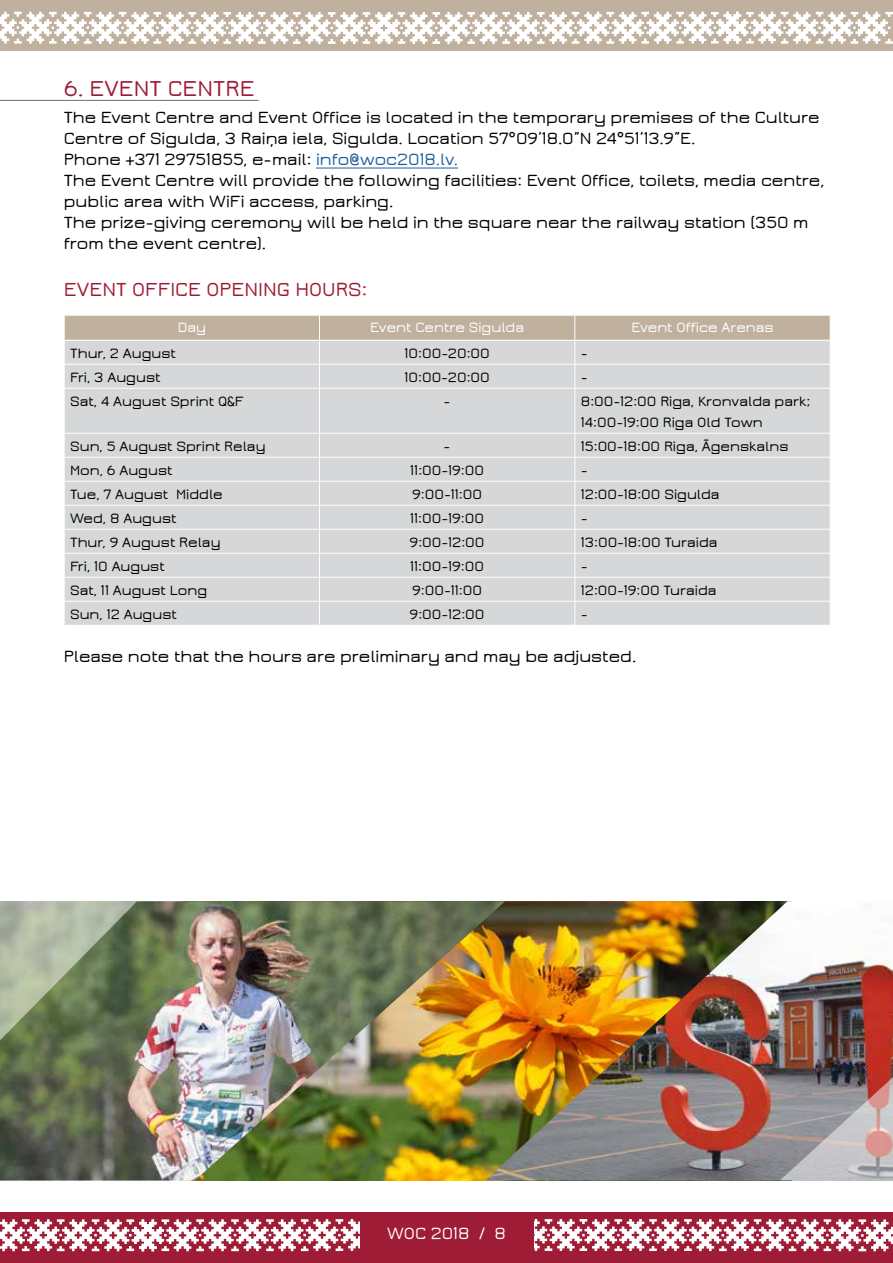
<style>
.page{position:relative;width:893px;height:1263px;background:#fff}
.page>*{position:absolute;margin:0;border:0;box-sizing:border-box;transform-origin:0 0}
.t1{font:600 24px "Jura";color:#9f1c36}
.t2{font:600 21px "Jura";color:#9f1c36}
.t3{font:600 18px/21.1px "Jura";color:#000}
.t4{font:600 18px "Jura";color:#fff}
.t5{font:600 15px/21px "Jura";color:#000}
.t6{font:600 15px "Jura";color:#fff}
.s1{color:#215e9e}
</style>
<div class="page">
<img style="left:505px;top:901px;width:388px;height:279px">
<img style="left:0;top:901px;width:505px;height:279px">
<svg style="left:0;top:901px;width:137px;height:149px;background:#859376"></svg>
<svg style="left:780px;top:1077px;width:113px;height:103px;background:#aca2a5"></svg>
<div style="left:0;top:0;width:893px;height:51px;background:#c0b19f"></div>
<svg style="left:0;top:12px;width:893px;height:32px"></svg>
<div style="left:0;top:1212px;width:893px;height:51px;background:#9f1c37"></div>
<svg style="left:0;top:1219px;width:893px;height:32px"></svg>
<div style="left:360px;top:1212px;width:173px;height:51px;background:#9f1c36"></div>
<div style="left:65px;top:389px;width:765px;height:236px;background:#d5d7d8"></div>
<hr style="left:64px;top:433px;width:255px;height:1px;background:#fff">
<hr style="left:64px;top:457px;width:255px;height:1px;background:#fff">
<hr style="left:64px;top:481px;width:255px;height:1px;background:#fff">
<hr style="left:64px;top:505px;width:255px;height:1px;background:#fff">
<hr style="left:64px;top:529px;width:255px;height:1px;background:#fff">
<hr style="left:64px;top:553px;width:255px;height:1px;background:#fff">
<hr style="left:64px;top:577px;width:255px;height:1px;background:#fff">
<hr style="left:64px;top:601px;width:255px;height:1px;background:#fff">
<svg style="left:64px;top:434px;width:1px;height:191px"></svg>
<hr style="left:319px;top:388px;width:1px;height:45px;background:#fff">
<hr style="left:319px;top:433px;width:256px;height:1px;background:#fff">
<hr style="left:319px;top:457px;width:256px;height:1px;background:#fff">
<hr style="left:319px;top:481px;width:256px;height:1px;background:#fff">
<hr style="left:319px;top:505px;width:256px;height:1px;background:#fff">
<hr style="left:319px;top:529px;width:256px;height:1px;background:#fff">
<hr style="left:319px;top:553px;width:256px;height:1px;background:#fff">
<hr style="left:319px;top:577px;width:256px;height:1px;background:#fff">
<hr style="left:319px;top:601px;width:256px;height:1px;background:#fff">
<svg style="left:319px;top:434px;width:1px;height:191px"></svg>
<svg style="left:64px;top:315px;width:766px;height:73px;background:#cfccc6"></svg>
<hr style="left:575px;top:388px;width:1px;height:45px;background:#fff">
<hr style="left:575px;top:433px;width:255px;height:1px;background:#fff">
<hr style="left:575px;top:457px;width:255px;height:1px;background:#fff">
<hr style="left:575px;top:481px;width:255px;height:1px;background:#fff">
<hr style="left:575px;top:505px;width:255px;height:1px;background:#fff">
<hr style="left:575px;top:529px;width:255px;height:1px;background:#fff">
<hr style="left:575px;top:553px;width:255px;height:1px;background:#fff">
<hr style="left:575px;top:577px;width:255px;height:1px;background:#fff">
<hr style="left:575px;top:601px;width:255px;height:1px;background:#fff">
<svg style="left:575px;top:434px;width:1px;height:191px"></svg>
<hr style="left:316px;top:168px;width:142px;height:1px;background:#215e9e">
<hr style="left:0;top:100px;width:259px;height:1px;background:#6d6e71">
<h1 class="t1" style="left:64px;top:76px;width:192px">6. EVENT CENTRE</h1>
<p class="t3" style="left:64px;top:107px;width:762px">The Event Centre and Event Office is located in the temporary premises of the Culture Centre of Sigulda, 3 Raiņa iela, Sigulda. Location 57°09’18.0”N 24°51’13.9”E.<br>Phone +371 29751855, e-mail: <span class="s1">info@woc2018.lv.<br></span>The Event Centre will provide the following facilities: Event Office, toilets, media centre, public area with WiFi access, parking.<br>The prize-giving ceremony will be held in the square near the railway station (350 m from the event centre).</p>
<p class="t2" style="left:64px;top:279px;width:305px">EVENT OFFICE OPENING HOURS:</p>
<p class="t6" style="left:178px;top:320px;width:30px">Day</p>
<p class="t6" style="left:370px;top:320px;width:155px">Event Centre Sigulda</p>
<p class="t6" style="left:631px;top:320px;width:144px">Event Office Arenas</p>
<p class="t5" style="left:70px;top:343px;width:107px">Thur, 2 August</p>
<p class="t5" style="left:404px;top:343px;width:87px">10:00-20:00</p>
<p class="t5" style="left:581px;top:343px;width:8px">-</p>
<p class="t5" style="left:70px;top:367px;width:92px">Fri, 3 August</p>
<p class="t5" style="left:404px;top:367px;width:87px">10:00-20:00</p>
<p class="t5" style="left:581px;top:367px;width:8px">-</p>
<p class="t5" style="left:70px;top:391px;width:175px">Sat, 4 August Sprint Q&amp;F</p>
<p class="t5" style="left:444px;top:391px;width:8px">-</p>
<p class="t5" style="left:581px;top:391px;width:231px">8:00-12:00 Riga, Kronvalda park;<br>14:00-19:00 Riga Old Town</p>
<p class="t5" style="left:70px;top:436px;width:197px">Sun, 5 August Sprint Relay</p>
<p class="t5" style="left:444px;top:436px;width:8px">-</p>
<p class="t5" style="left:581px;top:436px;width:209px">15:00-18:00 Riga, Āgenskalns</p>
<p class="t5" style="left:70px;top:460px;width:104px">Mon, 6 August</p>
<p class="t5" style="left:410px;top:460px;width:75px">11:00-19:00</p>
<p class="t5" style="left:581px;top:460px;width:8px">-</p>
<p class="t5" style="left:70px;top:484px;width:154px">Tue, 7 August Middle</p>
<p class="t5" style="left:412px;top:484px;width:71px">9:00-11:00</p>
<p class="t5" style="left:581px;top:484px;width:140px">12:00-18:00 Sigulda</p>
<p class="t5" style="left:70px;top:508px;width:108px">Wed, 8 August</p>
<p class="t5" style="left:410px;top:508px;width:75px">11:00-19:00</p>
<p class="t5" style="left:581px;top:508px;width:8px">-</p>
<p class="t5" style="left:70px;top:532px;width:152px">Thur, 9 August Relay</p>
<p class="t5" style="left:410px;top:532px;width:76px">9:00-12:00</p>
<p class="t5" style="left:581px;top:532px;width:138px">13:00-18:00 Turaida</p>
<p class="t5" style="left:70px;top:556px;width:96px">Fri, 10 August</p>
<p class="t5" style="left:410px;top:556px;width:75px">11:00-19:00</p>
<p class="t5" style="left:581px;top:556px;width:8px">-</p>
<p class="t5" style="left:70px;top:580px;width:139px">Sat, 11 August Long</p>
<p class="t5" style="left:412px;top:580px;width:71px">9:00-11:00</p>
<p class="t5" style="left:581px;top:580px;width:137px">12:00-19:00 Turaida</p>
<p class="t5" style="left:70px;top:604px;width:108px">Sun, 12 August</p>
<p class="t5" style="left:410px;top:604px;width:76px">9:00-12:00</p>
<p class="t5" style="left:581px;top:604px;width:8px">-</p>
<p class="t3" style="left:64px;top:645px;width:574px">Please note that the hours are preliminary and may be adjusted.</p>
<p class="t4" style="left:387px;top:1224px;width:120px">WOC 2018 / 8</p>
</div>
